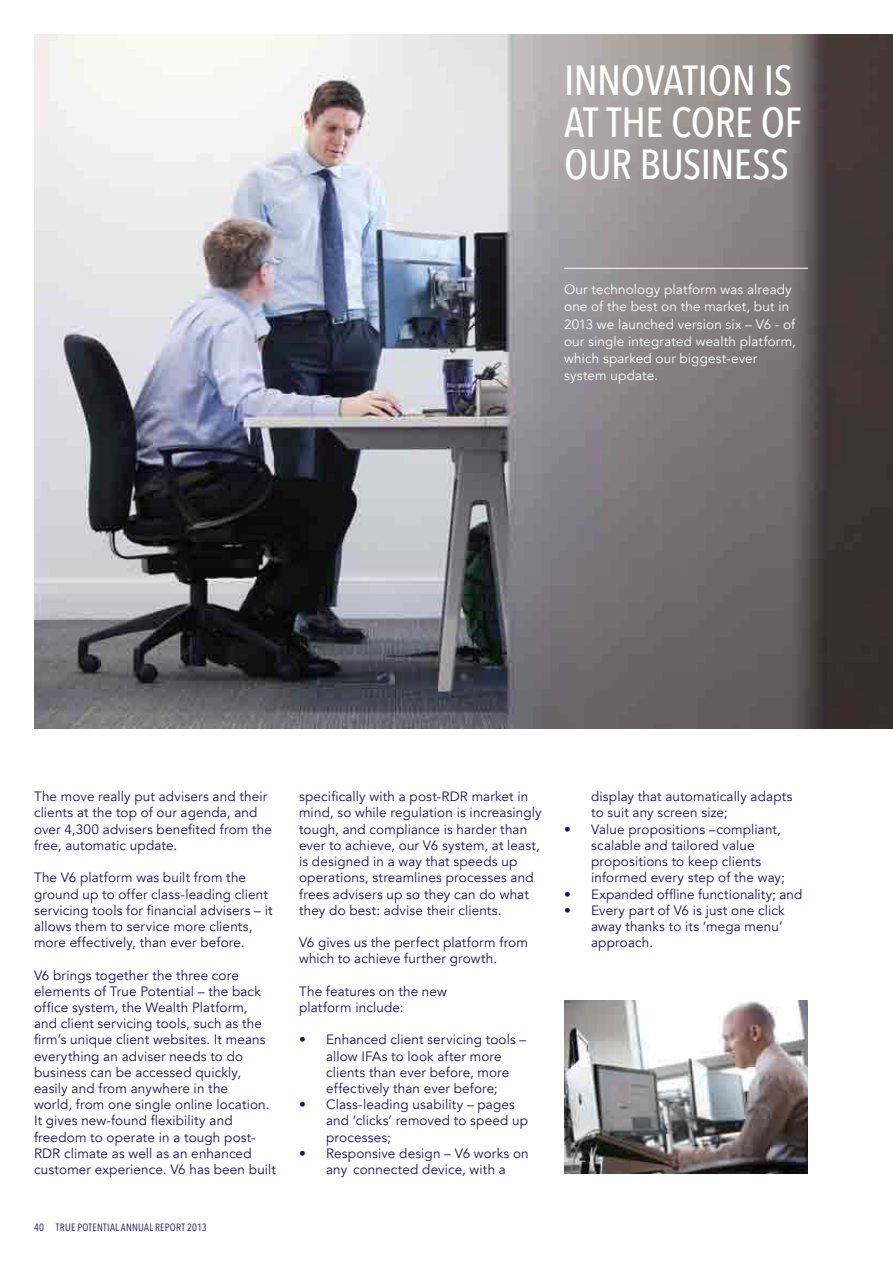
<style>
.page{position:relative;width:893px;height:1263px;background:#fff}
.page>*{position:absolute;margin:0;border:0;box-sizing:border-box;transform-origin:0 0}
.t1{font:500 42px/42px "Avenir Next Condensed";letter-spacing:-.01em;color:#fff}
.t2{font:13.5px/16.2px "Avenir";letter-spacing:.01em;color:#1d1160}
.t3{font:13.5px/17.2px "Avenir";letter-spacing:.01em;color:#fff}
.t4{font:10.5px "Avenir Next Condensed";letter-spacing:.02em;color:#1d1160}
</style>
<div class="page">
<img style="left:34px;top:34px;width:859px;height:694px">
<hr style="left:564px;top:268px;width:244px;height:1px;background:#fff">
<img style="left:564px;top:1000px;width:244px;height:173px">
<h1 class="t1" style="left:564px;top:60px;width:239px">INNOVATION IS<br>AT THE CORE OF<br>OUR BUSINESS</h1>
<p class="t3" style="left:564px;top:281px;width:233px">Our technology platform was already one of the best on the market, but in<br>2013 we launched version six – V6 - of our single integrated wealth platform, which sparked our biggest-ever system update.</p>
<p class="t2" style="left:34px;top:790px;width:240px">The move really put advisers and their clients at the top of our agenda, and over 4,300 advisers benefited from the free, automatic update.</p>
<p class="t2" style="left:34px;top:870px;width:240px">The V6 platform was built from the ground up to offer class-leading client servicing tools for financial advisers – it allows them to service more clients, more effectively, than ever before.</p>
<p class="t2" style="left:34px;top:967px;width:244px">V6 brings together the three core elements of True Potential – the back office system, the Wealth Platform,<br>and client servicing tools, such as the firm’s unique client websites. It means everything an adviser needs to do business can be accessed quickly, easily and from anywhere in the<br>world, from one single online location.<br>It gives new-found flexibility and freedom to operate in a tough post-RDR climate as well as an enhanced customer experience. V6 has been built</p>
<p class="t4" style="left:34px;top:1223px;width:174px">40 TRUE POTENTIAL ANNUAL REPORT 2013</p>
<p class="t2" style="left:299px;top:789px;width:244px">specifically with a post-RDR market in mind, so while regulation is increasingly tough, and compliance is harder than ever to achieve, our V6 system, at least, is designed in a way that speeds up operations, streamlines processes and frees advisers up so they can do what they do best: advise their clients.</p>
<p class="t2" style="left:299px;top:934px;width:230px">V6 gives us the perfect platform from which to achieve further growth.</p>
<p class="t2" style="left:299px;top:983px;width:149px">The features on the new platform include:</p>
<p class="t2" style="left:326px;top:1032px;width:202px;text-indent:-27px">• Enhanced client servicing tools – allow IFAs to look after more clients than ever before, more effectively than ever before;</p>
<p class="t2" style="left:326px;top:1096px;width:203px;text-indent:-27px">• Class-leading usability – pages and ‘clicks’ removed to speed up processes;</p>
<p class="t2" style="left:299px;top:1145px;width:231px;text-align:center">• Responsive design – V6 works on any connected device, with a</p>
<p class="t2" style="left:591px;top:790px;width:203px">display that automatically adapts to suit any screen size;</p>
<p class="t2" style="left:591px;top:821px;width:195px;text-indent:-27px">• Value propositions –compliant, scalable and tailored value propositions to keep clients informed every step of the way;</p>
<p class="t2" style="left:564px;top:886px;width:240px">• Expanded offline functionality; and</p>
<p class="t2" style="left:591px;top:902px;width:195px;text-indent:-27px">• Every part of V6 is just one click away thanks to its ‘mega menu’ approach.</p>
</div>
